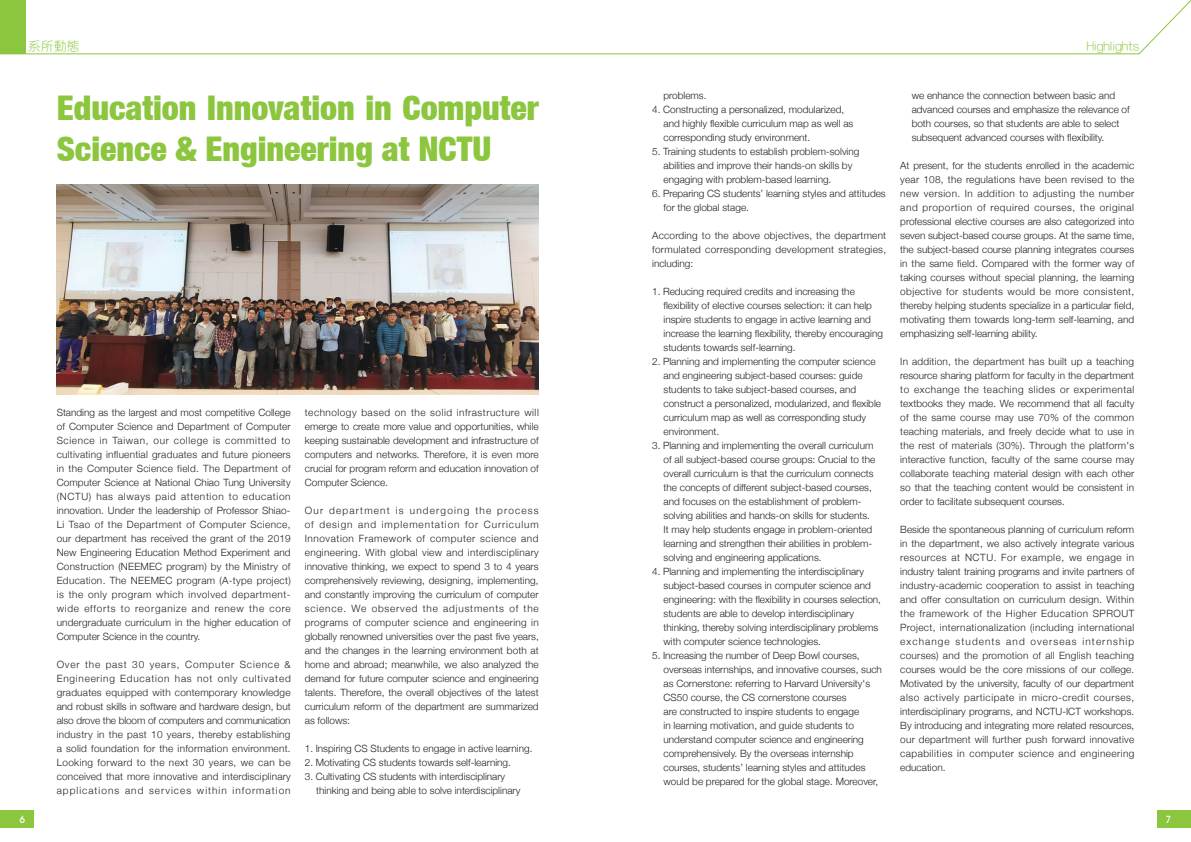
<style>
.page{position:relative;width:1191px;height:842px;background:#fff}
.page>*{position:absolute;margin:0;border:0;box-sizing:border-box;transform-origin:0 0}
.t1{font:900 condensed 34px/40.8px "Helvetica Neue LT";color:#8bc63e}
.t2{font:300 13px "M Elle HK";color:#8bc63e}
.t3{font:300 10px/14px "Helvetica Neue";color:#231f20}
.t4{font:500 10px "Avant Garde IT Cby BT";color:#fff}
</style>
<div class="page">
<svg style="left:0;top:0;width:1191px;height:54px"></svg>
<div style="left:0;top:811px;width:34px;height:17px;background:#8bc63e"></div>
<div style="left:1157px;top:811px;width:34px;height:17px;background:#8bc63e"></div>
<img style="left:57px;top:184px;width:482px;height:210px">
<h2 class="t2" style="left:28px;top:36px;width:53px">系所動態</h2>
<h2 class="t2" style="left:1086px;top:36px;width:54px">Highlights</h2>
<h1 class="t1" style="left:57px;top:87px;width:483px">Education Innovation in Computer<br>Science &amp; Engineering at NCTU</h1>
<p class="t3" style="left:57px;top:405px;width:235px;text-align:justify">Standing as the largest and most competitive College of Computer Science and Department of Computer Science in Taiwan, our college is committed to cultivating influential graduates and future pioneers in the Computer Science field. The Department of Computer Science at National Chiao Tung University (NCTU) has always paid attention to education innovation. Under the leadership of Professor Shiao-Li Tsao of the Department of Computer Science, our department has received the grant of the 2019<br>New Engineering Education Method Experiment and Construction (NEEMEC program) by the Ministry of Education. The NEEMEC program (A-type project) is the only program which involved department&shy;wide efforts to reorganize and renew the core undergraduate curriculum in the higher education of Computer Science in the country.</p>
<p class="t3" style="left:57px;top:657px;width:236px;text-align:justify">Over the past 30 years, Computer Science &amp; Engineering Education has not only cultivated graduates equipped with contemporary knowledge and robust skills in software and hardware design, but also drove the bloom of computers and communication industry in the past 10 years, thereby establishing a solid foundation for the information environment.<br>Looking forward to the next 30 years, we can be conceived that more innovative and interdisciplinary applications and services within information</p>
<p class="t3" style="left:305px;top:405px;width:235px;text-align:justify">technology based on the solid infrastructure will emerge to create more value and opportunities, while keeping sustainable development and infrastructure of computers and networks. Therefore, it is even more crucial for program reform and education innovation of Computer Science.</p>
<p class="t3" style="left:305px;top:503px;width:235px;text-align:justify">Our department is undergoing the process of design and implementation for Curriculum Innovation Framework of computer science and engineering. With global view and interdisciplinary innovative thinking, we expect to spend 3 to 4 years comprehensively reviewing, designing, implementing, and constantly improving the curriculum of computer science. We observed the adjustments of the programs of computer science and engineering in globally renowned universities over the past five years, and the changes in the learning environment both at home and abroad; meanwhile, we also analyzed the demand for future computer science and engineering talents. Therefore, the overall objectives of the latest curriculum reform of the department are summarized as follows:</p>
<p class="t3" style="left:305px;top:741px;width:229px">1. Inspiring CS Students to engage in active learning.</p>
<p class="t3" style="left:305px;top:755px;width:208px">2. Motivating CS students towards self-learning.</p>
<p class="t3" style="left:316px;top:769px;width:206px;text-indent:-11px">3. Cultivating CS students with interdisciplinary thinking and being able to solve interdisciplinary</p>
<p class="t3" style="left:663px;top:89px;width:44px">problems.</p>
<p class="t3" style="left:663px;top:103px;width:191px;text-indent:-11px">4. Constructing a personalized, modularized, and highly flexible curriculum map as well as corresponding study environment.</p>
<p class="t3" style="left:663px;top:145px;width:197px;text-indent:-11px">5. Training students to establish problem-solving abilities and improve their hands-on skills by engaging with problem-based learning.</p>
<p class="t3" style="left:663px;top:187px;width:224px;text-indent:-11px">6. Preparing CS students’ learning styles and attitudes for the global stage.</p>
<p class="t3" style="left:652px;top:229px;width:235px;text-align:justify">According to the above objectives, the department formulated corresponding development strategies, including:</p>
<p class="t3" style="left:663px;top:285px;width:221px;text-indent:-11px">1. Reducing required credits and increasing the flexibility of elective courses selection: it can help inspire students to engage in active learning and increase the learning flexibility, thereby encouraging students towards self-learning.</p>
<p class="t3" style="left:663px;top:355px;width:219px;text-indent:-11px">2. Planning and implementing the computer science and engineering subject-based courses: guide students to take subject-based courses, and construct a personalized, modularized, and flexible curriculum map as well as corresponding study environment.</p>
<p class="t3" style="left:663px;top:439px;width:213px;text-indent:-11px">3. Planning and implementing the overall curriculum of all subject-based course groups: Crucial to the overall curriculum is that the curriculum connects the concepts of different subject-based courses, and focuses on the establishment of problem&shy;solving abilities and hands-on skills for students.<br>It may help students engage in problem-oriented learning and strengthen their abilities in problem&shy;solving and engineering applications.</p>
<p class="t3" style="left:663px;top:565px;width:219px;text-indent:-11px">4. Planning and implementing the interdisciplinary subject-based courses in computer science and engineering: with the flexibility in courses selection, students are able to develop interdisciplinary thinking, thereby solving interdisciplinary problems with computer science technologies.</p>
<p class="t3" style="left:663px;top:649px;width:220px;text-indent:-11px">5. Increasing the number of Deep Bowl courses, overseas internships, and innovative courses, such as Cornerstone: referring to Harvard University's CS50 course, the CS cornerstone courses<br>are constructed to inspire students to engage<br>in learning motivation, and guide students to understand computer science and engineering comprehensively. By the overseas internship courses, students’ learning styles and attitudes would be prepared for the global stage. Moreover,</p>
<p class="t3" style="left:911px;top:89px;width:220px">we enhance the connection between basic and advanced courses and emphasize the relevance of both courses, so that students are able to select subsequent advanced courses with flexibility.</p>
<p class="t3" style="left:900px;top:159px;width:236px;text-align:justify">At present, for the students enrolled in the academic year 108, the regulations have been revised to the new version. In addition to adjusting the number and proportion of required courses, the original professional elective courses are also categorized into seven subject-based course groups. At the same time, the subject-based course planning integrates courses in the same field. Compared with the former way of taking courses without special planning, the learning objective for students would be more consistent, thereby helping students specialize in a particular field, motivating them towards long-term self-learning, and emphasizing self-learning ability.</p>
<p class="t3" style="left:900px;top:355px;width:235px;text-align:justify">In addition, the department has built up a teaching resource sharing platform for faculty in the department to exchange the teaching slides or experimental textbooks they made. We recommend that all faculty of the same course may use 70% of the common teaching materials, and freely decide what to use in the rest of materials (30%). Through the platform's interactive function, faculty of the same course may collaborate teaching material design with each other so that the teaching content would be consistent in order to facilitate subsequent courses.</p>
<p class="t3" style="left:900px;top:523px;width:235px;text-align:justify">Beside the spontaneous planning of curriculum reform in the department, we also actively integrate various resources at NCTU. For example, we engage in industry talent training programs and invite partners of industry-academic cooperation to assist in teaching and offer consultation on curriculum design. Within the framework of the Higher Education SPROUT Project, internationalization (including international exchange students and overseas internship courses) and the promotion of all English teaching courses would be the core missions of our college.<br>Motivated by the university, faculty of our department also actively participate in micro-credit courses, interdisciplinary programs, and NCTU-ICT workshops.<br>By introducing and integrating more related resources, our department will further push forward innovative capabilities in computer science and engineering education.</p>
<p class="t4" style="left:20px;top:813px;width:7px">6</p>
<p class="t4" style="left:1165px;top:813px;width:7px">7</p>
</div>
